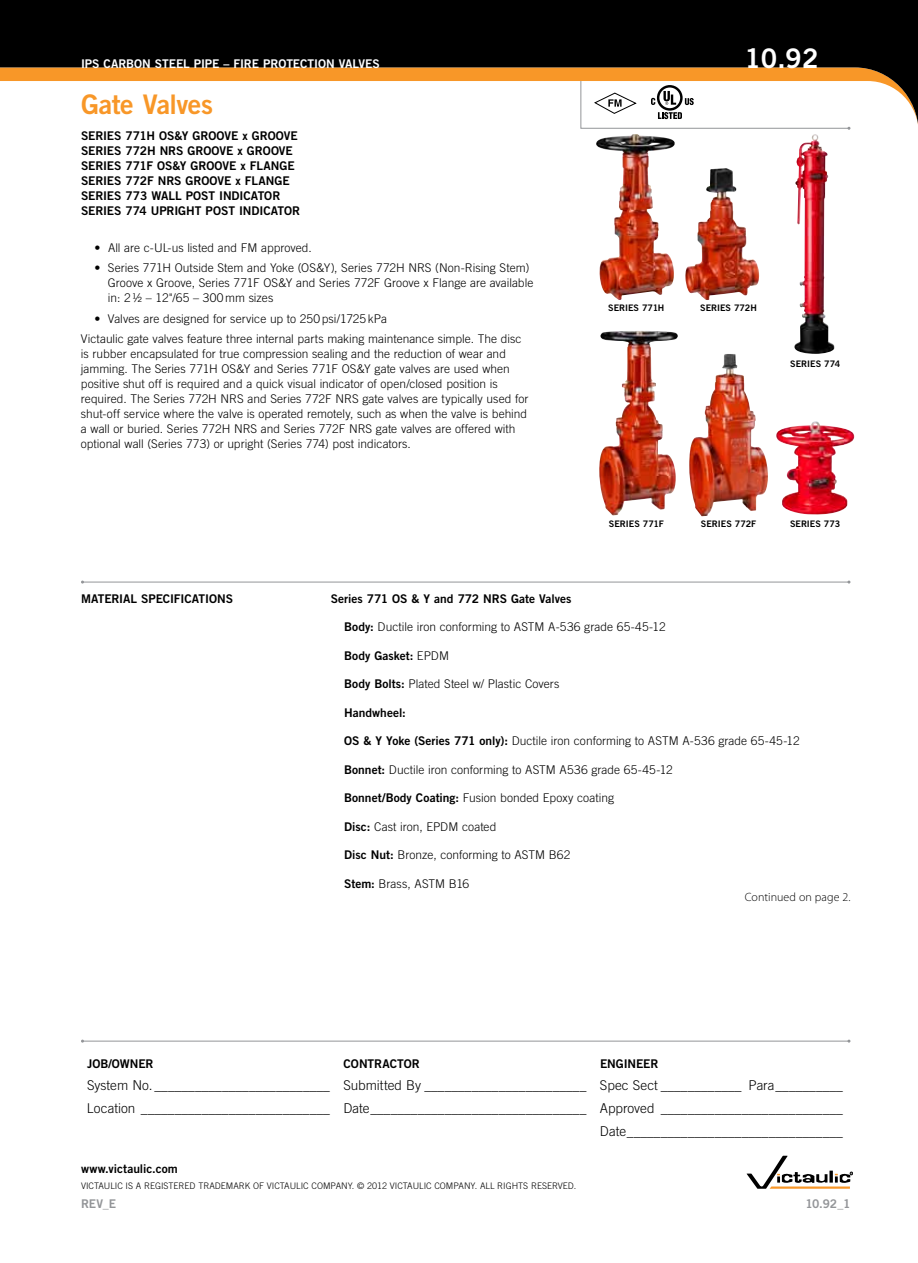
<style>
.page{position:relative;width:918px;height:1263px;background:#fff}
.page>*{position:absolute;margin:0;border:0;box-sizing:border-box;transform-origin:0 0}
.t1{font:27px "Trade Gothic LT Std Bd 2";letter-spacing:-.02em;color:#f89728}
.t2{font:27px "Trade Gothic LT Std Bd 2";color:#fff}
.t3{font:300 13.5px/22.6px "Trade Gothic LT Std";color:#000;text-align:right}
.t4{font:300 12px/15px "Trade Gothic LT Std";color:#000}
.t5{font:12px/15px "Trade Gothic LT Std Bd 2";letter-spacing:-.005em;color:#000}
.t6{font:12px "Trade Gothic LT Std Bd 2";letter-spacing:-.005em;color:#fff}
.t7{font:300 12px "Myriad Pro";letter-spacing:.01em;color:#000}
.t8{font:12px "Trade Gothic LT Std Bd 2";letter-spacing:-.015em;color:#939598}
.t9{font:300 9px "Trade Gothic LT Std";color:#000}
.t10{font:9px "Trade Gothic LT Std Bd 2";letter-spacing:-.005em;color:#000}
.s1{font-family:"Trade Gothic LT Std Bd 2";font-weight:400}
.s2{font-family:"Trade Gothic LT Std";font-weight:300}
</style>
<div class="page">
<img style="left:599px;top:331px;width:77px;height:184px">
<img style="left:596px;top:134px;width:78px;height:166px">
<img style="left:685px;top:168px;width:74px;height:132px">
<img style="left:689px;top:354px;width:79px;height:162px">
<img style="left:794px;top:134px;width:21px;height:213px">
<img style="left:776px;top:421px;width:78px;height:94px">
<hr style="left:82px;top:582px;width:767px;height:1px;background:#939598">
<svg style="left:0;top:0;width:918px;height:129px;fill:#000"></svg>
<svg style="left:747px;top:1156px;width:106px;height:33px"></svg>
<hr style="left:82px;top:1041px;width:767px;height:1px;background:#939598">
<svg style="left:580px;top:80px;width:270px;height:50px"></svg>
<p class="t6" style="left:81px;top:56px;width:300px">IPS CARBON STEEL PIPE – FIRE PROTECTION VALVES</p>
<h1 class="t2" style="left:744px;top:42px;width:76px">10.92</h1>
<h1 class="t1" style="left:81px;top:88px;width:134px">Gate Valves</h1>
<p class="t5" style="left:81px;top:128px;width:221px">SERIES 771H OS&amp;Y GROOVE x GROOVE<br>SERIES 772H NRS GROOVE x GROOVE<br>SERIES 771F OS&amp;Y GROOVE x FLANGE<br>SERIES 772F NRS GROOVE x FLANGE<br>SERIES 773 WALL POST INDICATOR<br>SERIES 774 UPRIGHT POST INDICATOR</p>
<p class="t4" style="left:94px;top:240px;width:219px">• All are c-UL-us listed and FM approved.</p>
<p class="t4" style="left:108px;top:260px;width:427px;text-indent:-13px">• Series 771H Outside Stem and Yoke (OS&amp;Y), Series 772H NRS (Non-Rising Stem)<br>Groove x Groove, Series 771F OS&amp;Y and Series 772F Groove x Flange are available in: 21/2 – 12"/65 – 300mm sizes</p>
<p class="t4" style="left:81px;top:308px;width:442px;line-height:20.4px;text-indent:14px">• Valves are designed for service up to 250psi/1725kPa<br>Victaulic gate valves feature three internal parts making maintenance simple. The disc</p>
<p class="t4" style="left:81px;top:346px;width:449px">is rubber encapsulated for true compression sealing and the reduction of wear and jamming. The Series 771H OS&amp;Y and Series 771F OS&amp;Y gate valves are used when positive shut off is required and a quick visual indicator of open/closed -position is required. The Series 772H NRS and Series 772F NRS gate valves are typically used for shut-off service where the valve is operated remotely, such as when the valve is behind a wall or buried. Series 772H NRS and Series 772F NRS gate valves are offered with optional wall (Series 773) or upright (Series 774) post indicators.</p>
<p class="t10" style="left:608px;top:302px;width:58px">SERIES 771H</p>
<p class="t10" style="left:700px;top:302px;width:58px">SERIES 772H</p>
<p class="t10" style="left:790px;top:358px;width:51px">SERIES 774</p>
<p class="t10" style="left:609px;top:518px;width:56px">SERIES 771F</p>
<p class="t10" style="left:701px;top:518px;width:57px">SERIES 772F</p>
<p class="t10" style="left:790px;top:518px;width:52px">SERIES 773</p>
<p class="t5" style="left:81px;top:591px;width:154px">MATERIAL SPECIFICATIONS</p>
<p class="t5" style="left:331px;top:591px;width:242px">Series 771 OS &amp; Y and 772 NRS Gate Valves</p>
<p class="t4" style="left:344px;top:619px;width:323px"><span class="s1">Body:</span> Ductile iron conforming to ASTM A-536 grade 65-45-12</p>
<p class="t5" style="left:344px;top:648px;width:106px">Body Gasket: <span class="s2">EPDM</span></p>
<p class="t4" style="left:344px;top:676px;width:217px"><span class="s1">Body Bolts:</span> Plated Steel w/ Plastic Covers</p>
<p class="t5" style="left:344px;top:705px;width:63px">Handwheel:</p>
<p class="t4" style="left:344px;top:733px;width:457px"><span class="s1">OS &amp; Y Yoke (Series 771 only):</span> Ductile iron conforming to ASTM A-536 grade 65-45-12</p>
<p class="t4" style="left:344px;top:762px;width:330px"><span class="s1">Bonnet:</span> Ductile iron conforming to ASTM A536 grade 65-45-12</p>
<p class="t4" style="left:344px;top:790px;width:271px"><span class="s1">Bonnet/Body Coating:</span> Fusion bonded Epoxy coating</p>
<p class="t4" style="left:344px;top:819px;width:154px"><span class="s1">Disc:</span> Cast iron, EPDM coated</p>
<p class="t4" style="left:344px;top:847px;width:228px"><span class="s1">Disc Nut:</span> Bronze, conforming to ASTM B62</p>
<p class="t4" style="left:344px;top:876px;width:127px"><span class="s1">Stem:</span> Brass, ASTM B16</p>
<p class="t7" style="left:745px;top:890px;width:107px">Continued on page 2.</p>
<p class="t5" style="left:87px;top:1056px;width:68px">JOB/OWNER</p>
<p class="t5" style="left:344px;top:1056px;width:78px">CONTRACTOR</p>
<p class="t5" style="left:600px;top:1056px;width:60px">ENGINEER</p>
<p class="t3" style="left:87px;top:1074px;width:758px">System No. __________________________ Submitted By ________________________ Spec Sect ____________ Para__________<br>Location ____________________________ Date ________________________________ Approved ___________________________<br>Date ________________________________</p>
<p class="t5" style="left:81px;top:1161px;width:98px">www.victaulic.com</p>
<p class="t9" style="left:81px;top:1181px;width:497px">VICTAULIC IS A REGISTERED TRADEMARK OF VICTAULIC COMPANY. © 2012 VICTAULIC COMPANY. ALL RIGHTS RESERVED.</p>
<p class="t8" style="left:81px;top:1197px;width:37px">REV_E</p>
<p class="t8" style="left:805px;top:1197px;width:46px">10.92_1</p>
</div>
